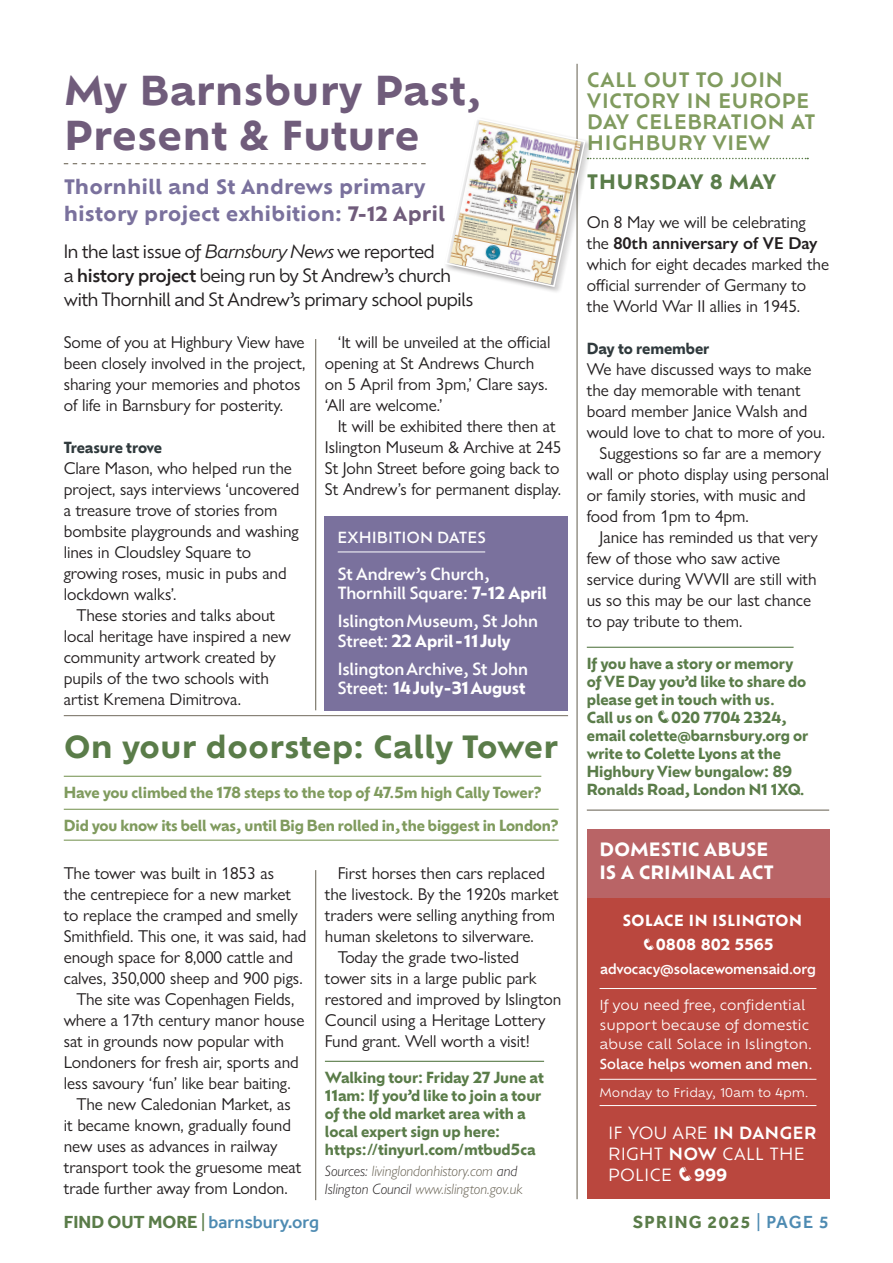
<style>
.page{position:relative;width:893px;height:1263px;background:#fff}
.page>*{position:absolute;margin:0;border:0;box-sizing:border-box;transform-origin:0 0}
.t1{font:700 39px/45px "Ofelia Text";color:#705c7b}
.t2{font:700 30px "Ofelia Text";color:#5a7c49}
.t3{font:700 19.5px/27px "Ofelia Text";color:#7a719d}
.t4{font:600 19.5px/21px "Ofelia Text";letter-spacing:.01em;color:#809b5e}
.t5{font:700 19.5px "Ofelia Text";letter-spacing:.01em;color:#5a7c49}
.t6{font:18px/24px "Ofelia Display";letter-spacing:-.015em;color:#231f20}
.t7{font:700 18px/22.5px "Ofelia Display";letter-spacing:.03em;color:#fff}
.t8{font:500 18px "Effra";color:#4e8bb2}
.t9{font:700 18px "Effra";letter-spacing:.07em;color:#5a7c49}
.t10{font:17.25px/21px "Gill Sans Nova";letter-spacing:-.005em;color:#231f20}
.t11{font:500 16.5px/19.5px "Ofelia Display";letter-spacing:-.005em;color:#fff}
.t12{font:16.5px/21px "Ofelia Text";letter-spacing:.01em;color:#fff}
.t13{font:700 15px/18px "Ofelia Display";letter-spacing:-.005em;color:#5a7c49}
.t14{font:700 15px "Ofelia Display";letter-spacing:-.01em;color:#809b5e}
.t15{font:italic 300 15px/18px "Gill Sans Nova";letter-spacing:-.005em;color:#635d4e}
.t16{font:700 15px "Ofelia Text";color:#fff}
.t17{font:700 15px "Ofelia Display";letter-spacing:-.005em;color:#303a3d}
.t18{font:500 15px "Ofelia Display";letter-spacing:.04em;color:#fff}
.t19{font:500 14.25px "Ofelia Display";letter-spacing:-.005em;color:#fff}
.t20{font:13.5px/19.5px "Ofelia Text";letter-spacing:-.01em;color:#fff}
.t21{font:12px "Ofelia Text";letter-spacing:-.005em;color:#fff}
.s1{color:#705c7b}
.s2{font-style:italic}
.s3{font-weight:500}
.s4{font-weight:700}
.s5{color:#231f20}
.s6{font-weight:600}
.s7{font-size:12px}
.s8{font-size:15px}
.s9{font-weight:700;color:#5a7c49}
.s10{font-weight:400;color:#5a7c49}
.s11{font-weight:400;color:#4e8bb2}
.s12{font-weight:500;color:#4e8bb2}
</style>
<div class="page">
<svg style="left:64px;top:163px;width:362px;height:1px"></svg>
<hr style="left:64px;top:715px;width:504px;height:1px;background:#726b5d">
<hr style="left:64px;top:776px;width:477px;height:1px;background:#809b5e">
<hr style="left:64px;top:809px;width:495px;height:1px;background:#809b5e">
<hr style="left:64px;top:840px;width:495px;height:1px;background:#809b5e">
<hr style="left:325px;top:1061px;width:219px;height:1px;background:#5a7c49">
<hr style="left:587px;top:647px;width:207px;height:1px;background:#5a7c49">
<div style="left:325px;top:516px;width:243px;height:194px;background:#7a719d"></div>
<hr style="left:338px;top:552px;width:147px;height:1px;background:#fff">
<hr style="left:577px;top:64px;width:1px;height:1135px;background:#635d4e">
<div style="left:444px;top:116px;width:149px;height:178px;background:#231f20;opacity:.43"></div>
<svg style="left:444px;top:117px;width:364px;height:171px"></svg>
<hr style="left:315px;top:339px;width:1px;height:371px;background:#635d4e">
<hr style="left:315px;top:870px;width:1px;height:330px;background:#635d4e">
<div style="left:587px;top:842px;width:242px;height:357px;background:#ba473e"></div>
<hr style="left:600px;top:988px;width:216px;height:1px;background:#fff">
<hr style="left:600px;top:1079px;width:216px;height:1px;background:#fff">
<hr style="left:600px;top:1105px;width:216px;height:1px;background:#fff">
<div style="left:587px;top:829px;width:242px;height:68px;background:#b96466"></div>
<hr style="left:587px;top:810px;width:242px;height:1px;background:#635d4e">
<h1 class="t1" style="left:64px;top:65px;width:419px">My Barnsbury Past,<br>Present &amp; Future</h1>
<p class="t3" style="left:64px;top:172px;width:383px">Thornhill and St Andrews primary history project exhibition: <span class="s1">7-12 April</span></p>
<p class="t6" style="left:64px;top:238px;width:411px">In the last issue of <span class="s2">Barnsbury News</span> we reported<br>a <span class="s3">history project</span> being run by St Andrew’s church with Thornhill and St Andrew’s primary school pupils</p>
<p class="t10" style="left:64px;top:331px;width:243px">Some of you at Highbury View have been closely involved in the project, sharing your memories and photos of life in Barnsbury for posterity.</p>
<p class="t17" style="left:64px;top:437px;width:100px">Treasure trove</p>
<p class="t10" style="left:64px;top:457px;width:237px">Clare Mason, who helped run the project, says interviews ‘uncovered a treasure trove of stories from bombsite playgrounds and washing lines in Cloudsley Square to growing roses, music in pubs and lockdown walks’.</p>
<p class="t10" style="left:64px;top:604px;width:229px;text-indent:13px">These stories and talks about local heritage have inspired a new community artwork created by pupils of the two schools with artist Kremena Dimitrova.</p>
<p class="t10" style="left:325px;top:331px;width:227px;text-indent:13px">‘It will be unveiled at the official opening at St Andrews Church on 5 April from 3pm,’ Clare says. ‘All are welcome.’</p>
<p class="t10" style="left:325px;top:415px;width:238px;text-align:center">It will be exhibited there then at Islington Museum &amp; Archive at 245<br>St John Street before going back to St Andrew’s for permanent display.</p>
<p class="t18" style="left:338px;top:526px;width:149px">EXHIBITION DATES</p>
<p class="t11" style="left:338px;top:563px;width:211px">St Andrew’s Church,<br>Thornhill Square: <span class="s4">7-12 April</span></p>
<p class="t11" style="left:338px;top:610px;width:202px">Islington Museum, St John<br>Street: <span class="s4">22 April - 11 July</span></p>
<p class="t11" style="left:338px;top:658px;width:192px">Islington Archive, St John<br>Street: <span class="s4">14 July-31 August</span></p>
<h2 class="t2" style="left:64px;top:724px;width:496px">On your doorstep: Cally Tower</h2>
<p class="t14" style="left:64px;top:782px;width:479px">Have you climbed the 178 steps to the top of 47.5m high Cally Tower?</p>
<p class="t14" style="left:64px;top:815px;width:496px">Did you know its bell was, until Big Ben rolled in, the biggest in London?</p>
<p class="t10" style="left:64px;top:862px;width:212px">The tower was built in 1853 as</p>
<p class="t10" style="left:64px;top:883px;width:229px">the centrepiece for a new market</p>
<p class="t10" style="left:64px;top:904px;width:235px">to replace the cramped and smelly</p>
<p class="t10" style="left:64px;top:925px;width:244px">Smithfield. This one, it was said, had</p>
<p class="t10" style="left:64px;top:946px;width:231px">enough space for 8,000 cattle and</p>
<p class="t10" style="left:64px;top:967px;width:240px">calves, 350,000 sheep and 900 pigs.</p>
<p class="t10" style="left:77px;top:988px;width:219px">The site was Copenhagen Fields,</p>
<p class="t10" style="left:64px;top:1009px;width:242px">where a 17th century manor house</p>
<p class="t10" style="left:64px;top:1030px;width:222px">sat in grounds now popular with</p>
<p class="t10" style="left:64px;top:1051px;width:237px">Londoners for fresh air, sports and</p>
<p class="t10" style="left:64px;top:1072px;width:228px">less savoury ‘fun’ like bear baiting.</p>
<p class="t10" style="left:77px;top:1093px;width:216px">The new Caledonian Market, as</p>
<p class="t10" style="left:64px;top:1114px;width:229px">it became known, gradually found</p>
<p class="t10" style="left:64px;top:1135px;width:215px">new uses as advances in railway</p>
<p class="t10" style="left:64px;top:1156px;width:239px">transport took the gruesome meat</p>
<p class="t10" style="left:64px;top:1177px;width:225px">trade further away from London.</p>
<p class="t10" style="left:338px;top:862px;width:209px">First horses then cars replaced</p>
<p class="t10" style="left:325px;top:883px;width:235px">the livestock. By the 1920s market</p>
<p class="t10" style="left:325px;top:904px;width:232px">traders were selling anything from</p>
<p class="t10" style="left:325px;top:925px;width:210px">human skeletons to silverware.</p>
<p class="t10" style="left:338px;top:946px;width:183px">Today the grade two-listed</p>
<p class="t10" style="left:325px;top:967px;width:213px">tower sits in a large public park</p>
<p class="t10" style="left:325px;top:988px;width:238px">restored and improved by Islington</p>
<p class="t10" style="left:325px;top:1009px;width:222px">Council using a Heritage Lottery</p>
<p class="t10" style="left:325px;top:1030px;width:206px">Fund grant. Well worth a visit!</p>
<p class="t13" style="left:325px;top:1068px;width:221px">Walking tour: Friday 27 June at<br>11am: If you’d like to join a tour of the old market area with a local expert sign up here: https://tinyurl.com/mtbud5ca</p>
<p class="t15" style="left:325px;top:1162px;width:199px"><span class="s5">Sources:</span> livinglondonhistory.com <span class="s5">and<br>Islington Council</span> www.islington.gov.uk</p>
<p class="t4" style="left:587px;top:68px;width:230px">CALL OUT TO JOIN<br>VICTORY IN EUROPE<br>DAY CELEBRATION AT<br>HIGHBURY VIEW</p>
<p class="t5" style="left:587px;top:167px;width:191px">THURSDAY 8 MAY</p>
<p class="t10" style="left:587px;top:211px;width:244px">On 8 May we will be celebrating the <span class="s6">80th anniversary of VE Day </span>which for eight decades marked the official surrender of Germany to the World War II allies in 1945.</p>
<p class="t17" style="left:587px;top:338px;width:124px">Day to remember</p>
<p class="t10" style="left:587px;top:358px;width:226px">We have discussed ways to make</p>
<p class="t10" style="left:587px;top:379px;width:215px">the day memorable with tenant</p>
<p class="t10" style="left:587px;top:400px;width:222px">board member Janice Walsh and</p>
<p class="t10" style="left:587px;top:421px;width:240px">would love to chat to more of you.</p>
<p class="t10" style="left:600px;top:442px;width:223px">Suggestions so far are a memory</p>
<p class="t10" style="left:587px;top:463px;width:244px">wall or photo display using personal</p>
<p class="t10" style="left:587px;top:484px;width:221px">or family stories, with music and</p>
<p class="t10" style="left:587px;top:505px;width:163px">food from 1pm to 4pm.</p>
<p class="t10" style="left:600px;top:526px;width:220px">Janice has reminded us that very</p>
<p class="t10" style="left:587px;top:547px;width:195px">few of those who saw active</p>
<p class="t10" style="left:587px;top:568px;width:231px">service during WWII are still with</p>
<p class="t10" style="left:587px;top:589px;width:226px">us so this may be our last chance</p>
<p class="t10" style="left:587px;top:610px;width:157px">to pay tribute to them.</p>
<p class="t13" style="left:587px;top:654px;width:223px">If you have a story or memory of VE Day you’d like to share do please get in touch with us.<br>Call us on ❑020 7704 2324, email colette<span class="s7">@</span>barnsbury.org or write to Colette Lyons at the<br>Highbury View bungalow: 89<br>Ronalds Road, London N1 1XQ.</p>
<p class="t7" style="left:600px;top:838px;width:175px">DOMESTIC ABUSE<br>IS A CRIMINAL ACT</p>
<p class="t16" style="left:622px;top:909px;width:182px">SOLACE IN ISLINGTON</p>
<p class="t16" style="left:642px;top:933px;width:133px">❑0808 802 5565</p>
<p class="t19" style="left:600px;top:958px;width:217px">advocacy<span class="s7">@</span>solacewomensaid.org</p>
<p class="t20" style="left:600px;top:994px;width:215px">If you need free, confidential support because of domestic abuse call Solace in Islington.<br><span class="s3">Solace helps women and men</span><span class="s8">.</span></p>
<p class="t21" style="left:600px;top:1083px;width:211px">Monday to Friday, 10am to 4pm.</p>
<p class="t12" style="left:608px;top:1121px;width:210px">IF YOU ARE <span class="s6">IN DANGER<br></span>RIGHT <span class="s6">NOW</span> CALL THE<br>POLICE ❑<span class="s4">999</span></p>
<p class="t8" style="left:64px;top:1211px;width:257px"><span class="s9">FIND OUT MORE</span> <span class="s10">|</span> barnsbury.org</p>
<p class="t9" style="left:633px;top:1211px;width:198px">SPRING 2025 <span class="s11">|</span> <span class="s12">PAGE 5</span></p>
</div>
